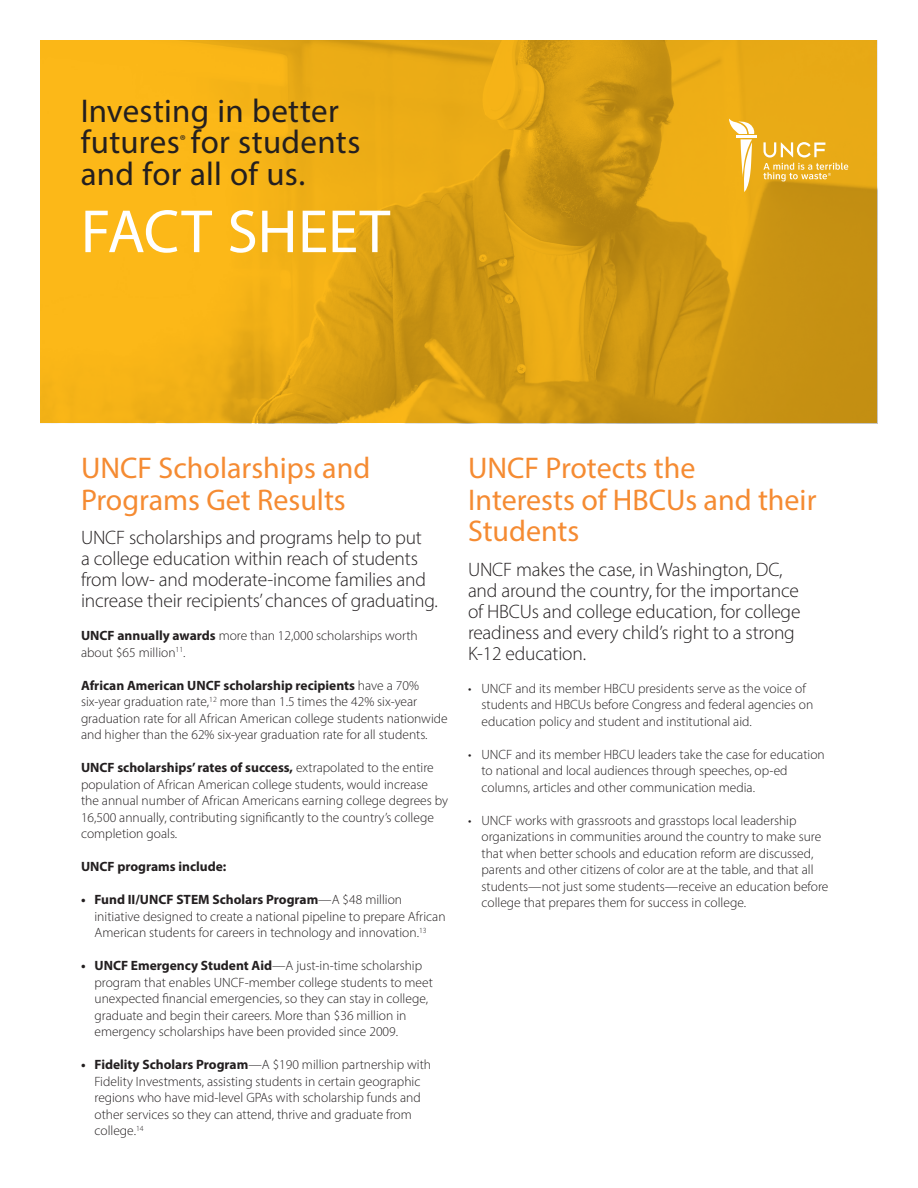
<style>
.page{position:relative;width:918px;height:1188px;background:#fff}
.page>*{position:absolute;margin:0;border:0;box-sizing:border-box;transform-origin:0 0}
.t1{font:61.5px "Myriad Pro";letter-spacing:-.005em;color:#fff}
.t2{font:33px/31.5px "Myriad Pro";letter-spacing:.01em;color:#231f20}
.t3{font:30px/31.5px "Myriad Pro";color:#f58b32}
.t4{font:300 19.5px/21px "Myriad Pro";letter-spacing:-.01em;color:#231f20}
.t5{font:14.4px "Myriad Pro";color:#231f20}
.t6{font:300 13.5px/16.5px "Myriad Pro";color:#231f20}
.t7{font:700 13.5px "Myriad Pro";color:#231f20}
.s1{font-weight:700}
</style>
<div class="page">
<svg style="left:40px;top:40px;width:838px;height:383px;background:#e2a515"></svg>
<hr style="left:736px;top:136px;width:21px;height:2px;background:#fff">
<svg style="left:729px;top:118px;width:26px;height:74px"></svg>
<svg style="left:763px;top:142px;width:85px;height:39px;background:#ecba43"></svg>
<p class="t2" style="left:81px;top:94px;width:281px">Investing in better futures for students</p>
<p class="t5" style="left:180px;top:131px;width:8px">®</p>
<p class="t2" style="left:81px;top:157px;width:226px">and for all of us.</p>
<p class="t1" style="left:81px;top:194px;width:311px">FACT SHEET</p>
<h3 class="t3" style="left:81px;top:452px;width:291px">UNCF Scholarships and<br>Programs Get Results</h3>
<h3 class="t4" style="left:81px;top:527px;width:358px">UNCF scholarships and programs help to put<br>a college education within reach of students from low- and moderate-income families and increase their recipients’ chances of graduating.</h3>
<p class="t6" style="left:81px;top:627px;width:338px"><span class="s1">UNCF annually awards</span> more than 12,000 scholarships worth about $65 million<sup>11</sup>.</p>
<p class="t6" style="left:81px;top:677px;width:368px"><span class="s1">African American UNCF scholarship recipients</span> have a 70% six-year graduation rate,<sup>12</sup> more than 1.5 times the 42% six-year graduation rate for all African American college students nationwide and higher than the 62% six-year graduation rate for all students.</p>
<p class="t6" style="left:81px;top:759px;width:369px"><span class="s1">UNCF scholarships’ rates of success,</span> extrapolated to the entire population of African American college students, would increase the annual number of African Americans earning college degrees by 16,500 annually, contributing significantly to the country’s college completion goals.</p>
<p class="t7" style="left:81px;top:858px;width:147px">UNCF programs include:</p>
<p class="t6" style="left:94px;top:891px;width:353px;text-indent:-14px"><span class="s1">• Fund II/UNCF STEM Scholars Program</span>—A $48 million initiative designed to create a national pipeline to prepare African<br>American students for careers in technology and innovation.<sup>13</sup></p>
<p class="t6" style="left:94px;top:957px;width:340px;text-indent:-14px"><span class="s1">• UNCF Emergency Student Aid</span>—A just-in-time scholarship program that enables UNCF-member college students to meet unexpected financial emergencies, so they can stay in college, graduate and begin their careers. More than $36 million in emergency scholarships have been provided since 2009.</p>
<p class="t6" style="left:94px;top:1056px;width:338px;text-indent:-14px"><span class="s1">• Fidelity Scholars Program</span>—A $190 million partnership with Fidelity Investments, assisting students in certain geographic regions who have mid-level GPAs with scholarship funds and other services so they can attend, thrive and graduate from college.<sup>14</sup></p>
<h3 class="t3" style="left:468px;top:452px;width:350px">UNCF Protects the<br>Interests of HBCUs and their<br>Students</h3>
<h3 class="t4" style="left:468px;top:559px;width:334px">UNCF makes the case, in Washington, DC, and around the country, for the importance of HBCUs and college education, for college readiness and every child’s right to a strong K-12 education.</h3>
<p class="t6" style="left:482px;top:680px;width:333px;text-indent:-14px">• UNCF and its member HBCU presidents serve as the voice of students and HBCUs before Congress and federal agencies on education policy and student and institutional aid.</p>
<p class="t6" style="left:482px;top:746px;width:345px;text-indent:-14px">• UNCF and its member HBCU leaders take the case for education to national and local audiences through speeches, op-ed columns, articles and other communication media.</p>
<p class="t6" style="left:482px;top:812px;width:349px;text-indent:-14px">• UNCF works with grassroots and grasstops local leadership organizations in communities around the country to make sure that when better schools and education reform are discussed, parents and other citizens of color are at the table, and that all students—not just some students—receive an education before college that prepares them for success in college.</p>
</div>
